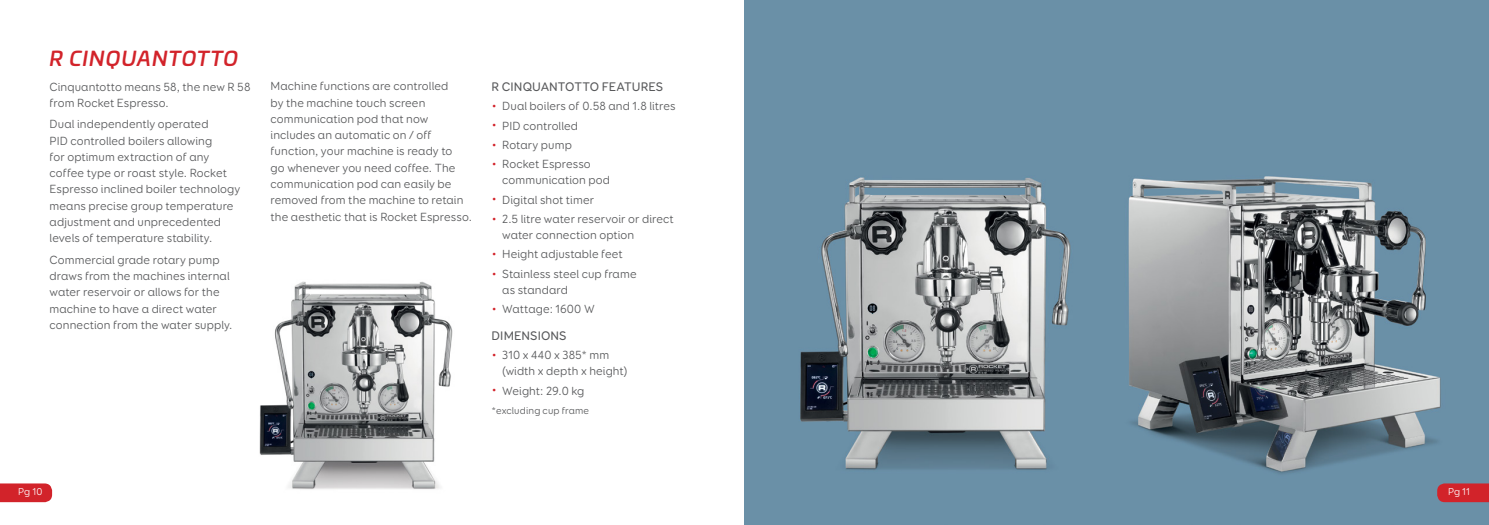
<style>
.page{position:relative;width:1489px;height:525px;background:#fff}
.page>*{position:absolute;margin:0;border:0;box-sizing:border-box;transform-origin:0 0}
.t1{font:italic 500 20px "Univia Pro";letter-spacing:.05em;color:#d2232a}
.t2{font:500 12.5px "Booster Next FY";letter-spacing:.01em;color:#58595b}
.t3{font:11.88px/16.2px "Booster Next FY";letter-spacing:.005em;color:#58595b}
.t4{font:10px "Booster Next FY";letter-spacing:.015em;color:#58595b}
.t5{font:10px "Booster Next FY";letter-spacing:.005em;color:#fff}
.s1{color:#d2232a}
</style>
<div class="page">
<svg style="left:0;top:483px;width:52px;height:19px"></svg>
<img style="left:259px;top:281px;width:194px;height:209px">
<img style="left:744px;top:0;width:744px;height:524px">
<svg style="left:1436px;top:483px;width:52px;height:19px"></svg>
<h1 class="t1" style="left:50px;top:43px;width:190px">R CINQUANTOTTO</h1>
<p class="t3" style="left:50px;top:78px;width:202px">Cinquantotto means 58, the new R 58 from Rocket Espresso.</p>
<p class="t3" style="left:50px;top:116px;width:192px">Dual independently operated<br>PID controlled boilers allowing<br>for optimum extraction of any coffee type or roast style. Rocket<br>Espresso inclined boiler technology means precise group temperature adjustment and unprecedented levels of temperature stability.</p>
<p class="t3" style="left:50px;top:251px;width:184px">Commercial grade rotary pump draws from the machines internal water reservoir or allows for the machine to have a direct water connection from the water supply.</p>
<p class="t3" style="left:270px;top:78px;width:203px">Machine functions are controlled<br>by the machine touch screen communication pod that now includes an automatic on / off function, your machine is ready to<br>go whenever you need coffee. The communication pod can easily be removed from the machine to retain the aesthetic that is Rocket Espresso.</p>
<p class="t2" style="left:491px;top:79px;width:173px">R CINQUANTOTTO FEATURES</p>
<p class="t3" style="left:491px;top:98px;width:185px"><span class="s1">•</span> Dual boilers of 0.58 and 1.8 litres</p>
<p class="t3" style="left:491px;top:117px;width:88px"><span class="s1">•</span> PID controlled</p>
<p class="t3" style="left:491px;top:136px;width:82px"><span class="s1">•</span> Rotary pump</p>
<p class="t3" style="left:502px;top:156px;width:109px;text-indent:-11px"><span class="s1">•</span> Rocket Espresso communication pod</p>
<p class="t3" style="left:491px;top:191px;width:104px"><span class="s1">•</span> Digital shot timer</p>
<p class="t3" style="left:502px;top:210px;width:173px;text-indent:-11px"><span class="s1">•</span> 2.5 litre water reservoir or direct water connection option</p>
<p class="t3" style="left:491px;top:246px;width:132px"><span class="s1">•</span> Height adjustable feet</p>
<p class="t3" style="left:502px;top:265px;width:136px;text-indent:-11px"><span class="s1">•</span> Stainless steel cup frame as standard</p>
<p class="t3" style="left:491px;top:301px;width:105px"><span class="s1">•</span> Wattage: 1600 W</p>
<p class="t2" style="left:491px;top:327px;width:77px">DIMENSIONS</p>
<p class="t3" style="left:502px;top:346px;width:127px;text-indent:-11px"><span class="s1">•</span> 310 x 440 x 385* mm (width x depth x height)</p>
<p class="t3" style="left:491px;top:382px;width:94px"><span class="s1">•</span> Weight: 29.0 kg</p>
<p class="t4" style="left:491px;top:404px;width:99px">*excluding cup frame</p>
<p class="t5" style="left:18px;top:485px;width:26px">Pg 10</p>
<p class="t5" style="left:1447px;top:485px;width:23px">Pg 11</p>
</div>
